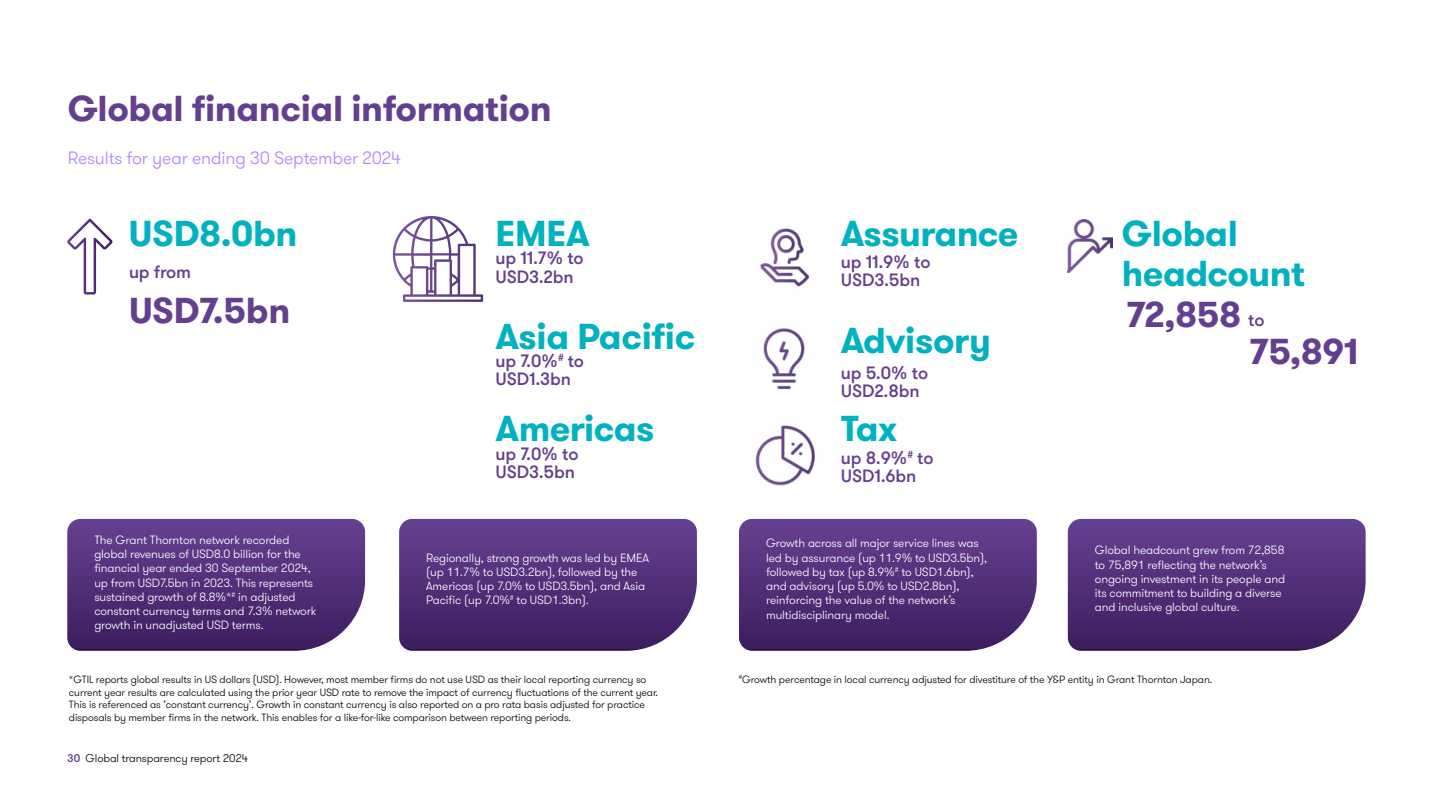
<style>
.page{position:relative;width:1440px;height:810px;background:#fff}
.page>*{position:absolute;margin:0;border:0;box-sizing:border-box;transform-origin:0 0}
.t1{font:700 36px/39.9px "GT Walsheim Pro";letter-spacing:-.015em;color:#00b1c0}
.t2{font:700 36px "GT Walsheim Pro";letter-spacing:-.01em;color:#643f90}
.t3{font:500 17.85px/18px "GT Walsheim Pro Combined";letter-spacing:-.01em;color:#643f90}
.t4{font:300 17.85px "GT Walsheim Pro Combined";letter-spacing:-.01em;color:#b485fc}
.t5{font:300 12px/14.2px "GT Walsheim Pro Combined";letter-spacing:-.01em;color:#fff}
.t6{font:300 11.25px "GT Walsheim Pro Combined";letter-spacing:-.01em;color:#000}
.t7{font:300 10.5px/12.8px "GT Walsheim Pro Combined";letter-spacing:-.01em;color:#000}
.s1{font-weight:500;color:#643f90}
</style>
<div class="page">
<svg style="left:399px;top:519px;width:298px;height:132px;background:#56367c"></svg>
<svg style="left:1068px;top:519px;width:298px;height:132px;background:#56367c"></svg>
<svg style="left:67px;top:519px;width:298px;height:132px;background:#56367c"></svg>
<svg style="left:739px;top:519px;width:298px;height:132px;background:#56367c"></svg>
<svg style="left:67px;top:219px;width:46px;height:76px"></svg>
<svg style="left:393px;top:216px;width:90px;height:86px"></svg>
<img style="left:1068px;top:219px;width:45px;height:53px">
<img style="left:739px;top:313px;width:91px;height:91px;border-radius:45px">
<div style="left:731px;top:306px;width:106px;height:105px;border:15px solid #fff;border-radius:50%"></div>
<img style="left:739px;top:410px;width:91px;height:91px;border-radius:45px">
<div style="left:732px;top:403px;width:105px;height:106px;border:15px solid #fff;border-radius:45px"></div>
<img style="left:739px;top:214px;width:91px;height:90px;border-radius:45px">
<div style="left:732px;top:206px;width:105px;height:106px;border:15px solid #fff;border-radius:50%"></div>
<h1 class="t2" style="left:68px;top:85px;width:485px">Global financial information</h1>
<h2 class="t4" style="left:68px;top:146px;width:335px">Results for year ending 30 September 2024</h2>
<h1 class="t1" style="left:129px;top:213px;width:170px">USD8.0bn</h1>
<h2 class="t3" style="left:129px;top:263px;width:64px">up from</h2>
<h1 class="t2" style="left:129px;top:287px;width:163px">USD7.5bn</h1>
<h1 class="t1" style="left:496px;top:213px;width:96px">EMEA</h1>
<h1 class="t1" style="left:841px;top:213px;width:179px">Assurance</h1>
<h2 class="t3" style="left:496px;top:250px;width:90px">up 11.7% to<br>USD3.2bn</h2>
<h2 class="t3" style="left:841px;top:254px;width:91px">up 11.9% to<br>USD3.5bn</h2>
<h1 class="t1" style="left:496px;top:316px;width:201px">Asia Pacific</h1>
<h2 class="t3" style="left:496px;top:353px;width:90px">up 7.0%<sup>#</sup> to<br>USD1.3bn</h2>
<h1 class="t1" style="left:841px;top:321px;width:152px">Advisory</h1>
<h2 class="t3" style="left:841px;top:364px;width:89px">up 5.0% to<br>USD2.8bn</h2>
<h1 class="t1" style="left:496px;top:409px;width:160px">Americas</h1>
<h1 class="t1" style="left:841px;top:409px;width:58px">Tax</h1>
<h2 class="t3" style="left:496px;top:446px;width:84px">up 7.0% to<br>USD3.5bn</h2>
<h2 class="t3" style="left:841px;top:449px;width:94px">up 8.9%<sup>#</sup> to<br>USD1.6bn</h2>
<h1 class="t1" style="left:1122px;top:213px;width:184px">Global headcount</h1>
<h1 class="t2" style="left:1126px;top:291px;width:116px">72,858</h1>
<h2 class="t3" style="left:1248px;top:312px;width:18px">to</h2>
<h1 class="t2" style="left:1250px;top:328px;width:110px">75,891</h1>
<p class="t5" style="left:94px;top:533px;width:223px">The Grant Thornton network recorded global revenues of USD8.0 billion for the financial year ended 30 September 2024, up from USD7.5bn in 2023. This represents sustained growth of 8.8%*<sup>#</sup> in adjusted constant currency terms and 7.3% network growth in unadjusted USD terms.</p>
<p class="t5" style="left:766px;top:536px;width:223px">Growth across all major service lines was led by assurance (up 11.9% to USD3.5bn), followed by tax (up 8.9%<sup>#</sup> to USD1.6bn), and advisory (up 5.0% to USD2.8bn), reinforcing the value of the network’s multidisciplinary model.</p>
<p class="t5" style="left:426px;top:551px;width:224px">Regionally, strong growth was led by EMEA (up 11.7% to USD3.2bn), followed by the Americas (up 7.0% to USD3.5bn), and Asia Pacific (up 7.0%<sup>#</sup> to USD1.3bn).</p>
<p class="t5" style="left:1095px;top:543px;width:192px">Global headcount grew from 72,858 to 75,891 reflecting the network’s ongoing investment in its people and its commitment to building a diverse and inclusive global culture.</p>
<p class="t7" style="left:69px;top:673px;width:590px">*GTIL reports global results in US dollars (USD). However, most member firms do not use USD as their local reporting currency so current year results are calculated using the prior year USD rate to remove the impact of currency fluctuations of the current year.<br>This is referenced as ‘constant currency’. Growth in constant currency is also reported on a pro rata basis adjusted for practice disposals by member firms in the network. This enables for a like-for-like comparison between reporting periods.</p>
<p class="t6" style="left:67px;top:751px;width:182px"><span class="s1">30</span> Global transparency report 2024</p>
<p class="t7" style="left:739px;top:673px;width:475px"><sup>#</sup>Growth percentage in local currency adjusted for divestiture of the Y&amp;P entity in Grant Thornton Japan.</p>
</div>
